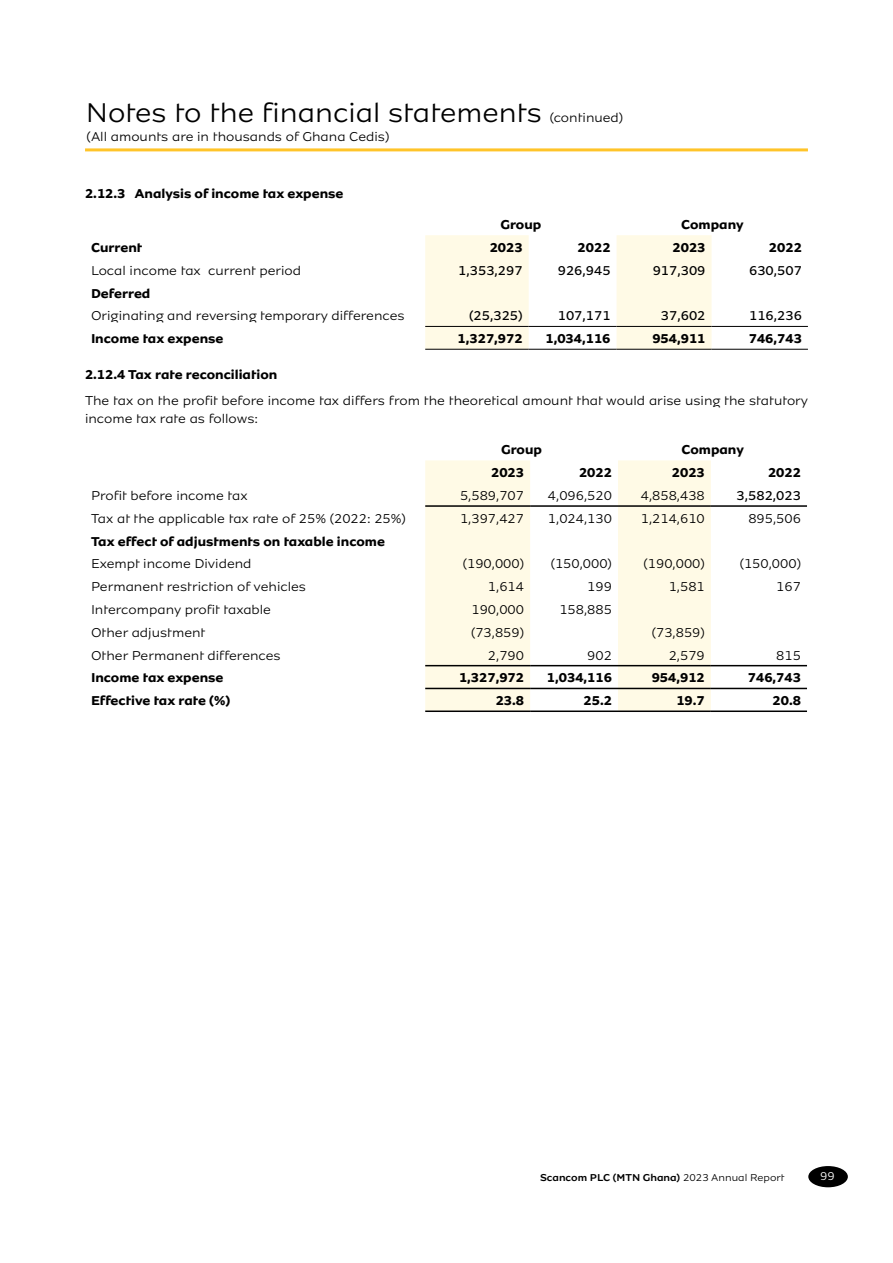
<style>
.page{position:relative;width:893px;height:1263px;background:#fff}
.page>*{position:absolute;margin:0;border:0;box-sizing:border-box;transform-origin:0 0}
.t1{font:300 28.5px "MTN Brighter Sans";color:#000}
.t2{font:300 13.5px/18px "MTN Brighter Sans";color:#000}
.t3{font:700 13.5px "MTN Brighter Sans";color:#000}
.t4{font:13.5px "MTN Brighter Sans";color:#000}
.t5{font:300 12px "MTN Brighter Sans";color:#fff}
.t6{font:500 10.5px "MTN Brighter Sans";color:#000}
.s1{font-size:13.5px}
.s2{font-weight:300}
</style>
<div class="page">
<div style="left:808px;top:1166px;width:40px;height:21px;background:#000;border-radius:50%"></div>
<hr style="left:85px;top:148px;width:723px;height:3px;background:#ffc429">
<svg style="left:425px;top:235px;width:286px;height:114px"></svg>
<hr style="left:617px;top:326px;width:94px;height:1px;background:#000">
<hr style="left:617px;top:349px;width:94px;height:1px;background:#000">
<hr style="left:425px;top:326px;width:104px;height:1px;background:#000">
<hr style="left:425px;top:349px;width:104px;height:1px;background:#000">
<hr style="left:529px;top:326px;width:88px;height:1px;background:#000">
<hr style="left:529px;top:349px;width:88px;height:1px;background:#000">
<hr style="left:711px;top:326px;width:97px;height:1px;background:#000">
<hr style="left:711px;top:349px;width:97px;height:1px;background:#000">
<svg style="left:425px;top:460px;width:286px;height:250px;fill:#fffae6"></svg>
<hr style="left:425px;top:505px;width:105px;height:2px;background:#000">
<hr style="left:530px;top:505px;width:88px;height:2px;background:#000">
<hr style="left:618px;top:505px;width:93px;height:2px;background:#000">
<hr style="left:711px;top:505px;width:96px;height:2px;background:#000">
<hr style="left:425px;top:665px;width:105px;height:1px;background:#000">
<hr style="left:530px;top:665px;width:88px;height:1px;background:#000">
<hr style="left:618px;top:665px;width:93px;height:1px;background:#000">
<hr style="left:711px;top:665px;width:96px;height:1px;background:#000">
<hr style="left:425px;top:688px;width:105px;height:1px;background:#000">
<hr style="left:530px;top:688px;width:88px;height:1px;background:#000">
<hr style="left:618px;top:688px;width:93px;height:1px;background:#000">
<hr style="left:711px;top:688px;width:96px;height:1px;background:#000">
<hr style="left:425px;top:710px;width:105px;height:2px;background:#000">
<hr style="left:530px;top:710px;width:88px;height:2px;background:#000">
<hr style="left:618px;top:710px;width:93px;height:2px;background:#000">
<hr style="left:711px;top:710px;width:96px;height:2px;background:#000">
<h1 class="t1" style="left:86px;top:97px;width:539px">Notes to the financial statements <span class="s1">(continued)</span></h1>
<p class="t2" style="left:87px;top:127px;width:304px">(All amounts are in thousands of Ghana Cedis)</p>
<p class="t3" style="left:85px;top:185px;width:260px">2.12.3 Analysis of income tax expense</p>
<p class="t3" style="left:500px;top:216px;width:42px">Group</p>
<p class="t3" style="left:681px;top:216px;width:64px">Company</p>
<p class="t3" style="left:91px;top:239px;width:53px">Current</p>
<p class="t3" style="left:490px;top:239px;width:34px">2023</p>
<p class="t3" style="left:578px;top:239px;width:34px">2022</p>
<p class="t3" style="left:673px;top:239px;width:34px">2023</p>
<p class="t3" style="left:769px;top:239px;width:34px">2022</p>
<p class="t2" style="left:91px;top:261px;width:212px">Local income tax current period</p>
<p class="t4" style="left:458px;top:262px;width:66px">1,353,297</p>
<p class="t4" style="left:558px;top:262px;width:54px">926,945</p>
<p class="t4" style="left:653px;top:262px;width:54px">917,309</p>
<p class="t4" style="left:749px;top:262px;width:54px">630,507</p>
<p class="t3" style="left:91px;top:285px;width:61px">Deferred</p>
<p class="t2" style="left:91px;top:307px;width:315px">Originating and reversing temporary differences</p>
<p class="t4" style="left:469px;top:308px;width:55px">(25,325)</p>
<p class="t4" style="left:558px;top:308px;width:54px">107,171</p>
<p class="t4" style="left:661px;top:308px;width:46px">37,602</p>
<p class="t4" style="left:749px;top:308px;width:54px">116,236</p>
<p class="t3" style="left:91px;top:330px;width:134px">Income tax expense</p>
<p class="t3" style="left:458px;top:330px;width:67px">1,327,972</p>
<p class="t3" style="left:545px;top:330px;width:67px">1,034,116</p>
<p class="t3" style="left:652px;top:330px;width:55px">954,911</p>
<p class="t3" style="left:749px;top:330px;width:55px">746,743</p>
<p class="t3" style="left:85px;top:366px;width:194px">2.12.4 Tax rate reconciliation</p>
<p class="t2" style="left:85px;top:392px;width:725px">The tax on the profit before income tax differs from the theoretical amount that would arise using the statutory income tax rate as follows:</p>
<p class="t3" style="left:501px;top:441px;width:42px">Group</p>
<p class="t3" style="left:681px;top:441px;width:64px">Company</p>
<p class="t3" style="left:491px;top:464px;width:34px">2023</p>
<p class="t3" style="left:579px;top:464px;width:34px">2022</p>
<p class="t3" style="left:672px;top:464px;width:34px">2023</p>
<p class="t3" style="left:768px;top:464px;width:34px">2022</p>
<p class="t2" style="left:91px;top:486px;width:158px">Profit before income tax</p>
<p class="t2" style="left:460px;top:486px;width:66px">5,589,707</p>
<p class="t2" style="left:548px;top:486px;width:66px">4,096,520</p>
<p class="t2" style="left:641px;top:486px;width:66px">4,858,438</p>
<p class="t4" style="left:737px;top:488px;width:66px">3,582,023</p>
<p class="t2" style="left:91px;top:509px;width:316px">Tax at the applicable tax rate of 25% (2022: 25%)</p>
<p class="t2" style="left:460px;top:509px;width:66px">1,397,427</p>
<p class="t2" style="left:548px;top:509px;width:66px">1,024,130</p>
<p class="t2" style="left:641px;top:509px;width:66px">1,214,610</p>
<p class="t2" style="left:748px;top:509px;width:54px">895,506</p>
<p class="t3" style="left:91px;top:533px;width:295px">Tax effect of adjustments on taxable income</p>
<p class="t2" style="left:91px;top:555px;width:162px">Exempt income Dividend</p>
<p class="t2" style="left:463px;top:555px;width:63px">(190,000)</p>
<p class="t2" style="left:551px;top:555px;width:63px">(150,000)</p>
<p class="t2" style="left:643px;top:555px;width:63px">(190,000)</p>
<p class="t2" style="left:740px;top:555px;width:63px">(150,000)</p>
<p class="t2" style="left:91px;top:578px;width:216px">Permanent restriction of vehicles</p>
<p class="t2" style="left:488px;top:578px;width:38px">1,614</p>
<p class="t2" style="left:587px;top:578px;width:26px">199</p>
<p class="t2" style="left:669px;top:578px;width:38px">1,581</p>
<p class="t2" style="left:776px;top:578px;width:26px">167</p>
<p class="t2" style="left:91px;top:600px;width:181px">Intercompany profit taxable</p>
<p class="t2" style="left:471px;top:600px;width:54px">190,000</p>
<p class="t2" style="left:559px;top:600px;width:54px">158,885</p>
<p class="t2" style="left:91px;top:623px;width:116px">Other adjustment</p>
<p class="t2" style="left:471px;top:623px;width:55px">(73,859)</p>
<p class="t2" style="left:652px;top:623px;width:55px">(73,859)</p>
<p class="t2" style="left:91px;top:646px;width:191px">Other Permanent differences</p>
<p class="t2" style="left:488px;top:646px;width:38px">2,790</p>
<p class="t2" style="left:587px;top:646px;width:26px">902</p>
<p class="t2" style="left:669px;top:646px;width:38px">2,579</p>
<p class="t2" style="left:776px;top:646px;width:26px">815</p>
<p class="t3" style="left:91px;top:669px;width:134px">Income tax expense</p>
<p class="t3" style="left:459px;top:669px;width:67px">1,327,972</p>
<p class="t3" style="left:547px;top:669px;width:67px">1,034,116</p>
<p class="t3" style="left:652px;top:669px;width:55px">954,912</p>
<p class="t3" style="left:748px;top:669px;width:55px">746,743</p>
<p class="t3" style="left:91px;top:692px;width:141px">Effective tax rate (%)</p>
<p class="t3" style="left:496px;top:692px;width:30px">23.8</p>
<p class="t3" style="left:583px;top:692px;width:30px">25.2</p>
<p class="t3" style="left:676px;top:692px;width:30px">19.7</p>
<p class="t3" style="left:772px;top:692px;width:30px">20.8</p>
<p class="t6" style="left:540px;top:1171px;width:246px">Scancom PLC (MTN Ghana) <span class="s2">2023 Annual Report</span></p>
<p class="t5" style="left:820px;top:1169px;width:16px">99</p>
</div>
